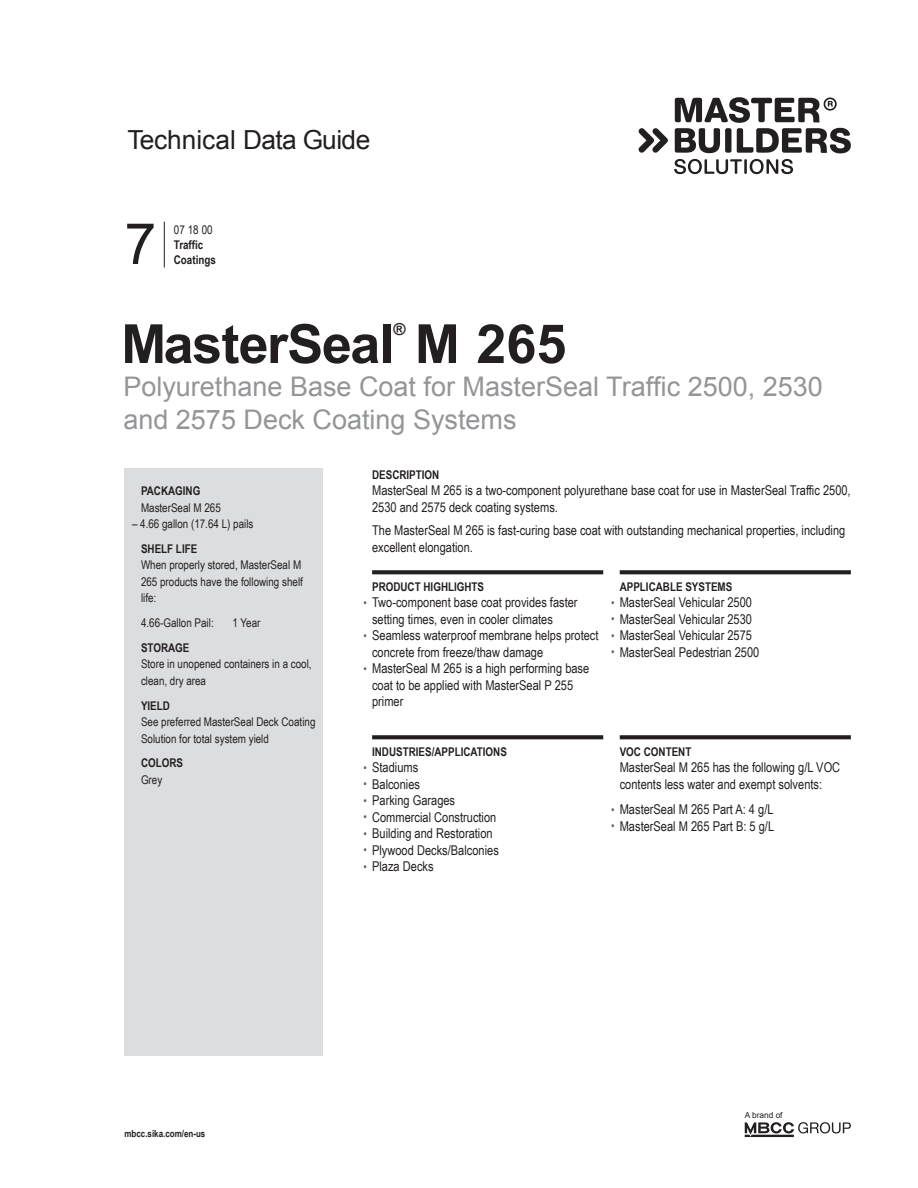
<style>
.page{position:relative;width:918px;height:1188px;background:#fff}
.page>*{position:absolute;margin:0;border:0;box-sizing:border-box;transform-origin:0 0}
.CSI_DIV__Number{font:57px "Arial";color:#231f20}
.Product_Name{font:700 54px "Arial";letter-spacing:-.025em;color:#231f20}
.Product_Name_Subhead{font:27px/33px "Arial";color:#939598}
.t1{font:26.25px "Arial";letter-spacing:-.015em;color:#231f20}
.Product_Name-2{font:700 16.5px "Arial";color:#231f20}
.Bullets_Body{font:13.5px/16.5px "Arial Narrow";color:#231f20}
.Body_Copy__Indent{font:13.5px/16.5px "Arial Narrow";color:#231f20}
.Side_Block_Body_Copy{font:12px/16.5px "Arial Narrow";color:#231f20}
.Headers_with_Rule{font:700 12px "Arial Narrow";color:#231f20}
.Side_Block_Body_Copy-2{font:700 12px "Arial Narrow";color:#231f20}
.CSI_DIV__Main{font:700 12px/15px "Arial Narrow";color:#231f20}
.Body_Copy__Indent-2{font:700 12px "Arial Narrow";color:#231f20}
.t2{font:700 9.75px "Arial Narrow";color:#231f20}
.t3{font:8.25px "Arial";color:#231f20}
.s1{font-weight:400}
.s2{font-weight:700}
.s3{font-size:12px;color:#636366}
</style>
<div class="page">
<div style="left:125px;top:469px;width:198px;height:587px;background:#dcdddf"></div>
<svg style="left:372px;top:570px;width:231px;height:4px"></svg>
<svg style="left:372px;top:735px;width:231px;height:4px"></svg>
<svg style="left:620px;top:570px;width:231px;height:4px"></svg>
<svg style="left:620px;top:735px;width:231px;height:4px"></svg>
<hr style="left:164px;top:222px;width:1px;height:45px;background:#231f20">
<svg style="left:674px;top:159px;width:119px;height:15px"></svg>
<svg style="left:639px;top:128px;width:29px;height:25px"></svg>
<svg style="left:675px;top:97px;width:176px;height:56px"></svg>
<svg style="left:745px;top:1122px;width:106px;height:15px"></svg>
<h3 class="t1" style="left:128px;top:122px;width:244px">Technical Data Guide</h3>
<p class="CSI_DIV__Number" style="left:125px;top:207px;width:33px">7</p>
<p class="CSI_DIV__Main" style="left:174px;top:222px;width:40px"><span class="s1">07 18 00<br></span>Traffic</p>
<p class="CSI_DIV__Main" style="left:174px;top:252px;width:44px">Coatings</p>
<p class="Product_Name-2" style="left:393px;top:318px;width:14px">®</p>
<p class="Product_Name" style="left:121px;top:308px;width:447px">MasterSeal M 265</p>
<p class="Product_Name_Subhead" style="left:123px;top:370px;width:701px">Polyurethane Base Coat for MasterSeal Traffic 2500, 2530 and 2575 Deck Coating Systems</p>
<p class="Side_Block_Body_Copy-2" style="left:141px;top:482px;width:61px">PACKAGING</p>
<p class="Side_Block_Body_Copy" style="left:141px;top:499px;width:81px">MasterSeal M 265</p>
<p class="Side_Block_Body_Copy" style="left:132px;top:515px;width:123px">– 4.66 gallon (17.64 L) pails</p>
<p class="Side_Block_Body_Copy" style="left:141px;top:540px;width:163px"><span class="s2">SHELF LIFE<br></span>When properly stored, MasterSeal M<br>265 products have the following shelf life:</p>
<p class="Side_Block_Body_Copy" style="left:141px;top:614px;width:74px">4.66-Gallon Pail:</p>
<p class="Side_Block_Body_Copy" style="left:233px;top:614px;width:29px">1 Year</p>
<p class="Side_Block_Body_Copy-2" style="left:141px;top:638px;width:50px">STORAGE</p>
<p class="Side_Block_Body_Copy" style="left:141px;top:655px;width:172px">Store in unopened containers in a cool, clean, dry area</p>
<p class="Side_Block_Body_Copy-2" style="left:141px;top:696px;width:30px">YIELD</p>
<p class="Side_Block_Body_Copy" style="left:141px;top:713px;width:176px">See preferred MasterSeal Deck Coating<br>Solution for total system yield</p>
<p class="Side_Block_Body_Copy-2" style="left:141px;top:754px;width:44px">COLORS</p>
<p class="Side_Block_Body_Copy" style="left:141px;top:771px;width:23px">Grey</p>
<p class="Body_Copy__Indent-2" style="left:372px;top:466px;width:69px">DESCRIPTION</p>
<p class="Body_Copy__Indent" style="left:372px;top:482px;width:480px">MasterSeal M 265 is a two-component polyurethane base coat for use in MasterSeal Traffic 2500,<br>2530 and 2575 deck coating systems.</p>
<p class="Body_Copy__Indent" style="left:372px;top:522px;width:475px">The MasterSeal M 265 is fast-curing base coat with outstanding mechanical properties, including excellent elongation.</p>
<p class="Headers_with_Rule" style="left:372px;top:578px;width:114px">PRODUCT HIGHLIGHTS</p>
<p class="Bullets_Body" style="left:372px;top:594px;width:207px;text-indent:-9px"><span class="s3">•</span> Two-component base coat provides faster setting times, even in cooler climates</p>
<p class="Bullets_Body" style="left:372px;top:627px;width:228px;text-indent:-9px"><span class="s3">•</span> Seamless waterproof membrane helps protect concrete from freeze/thaw damage</p>
<p class="Bullets_Body" style="left:372px;top:660px;width:219px;text-indent:-9px"><span class="s3">•</span> MasterSeal M 265 is a high performing base coat to be applied with MasterSeal P 255 primer</p>
<p class="Headers_with_Rule" style="left:372px;top:743px;width:136px">INDUSTRIES/APPLICATIONS</p>
<p class="Bullets_Body" style="left:363px;top:759px;width:56px"><span class="s3">•</span> Stadiums</p>
<p class="Bullets_Body" style="left:363px;top:775px;width:58px"><span class="s3">•</span> Balconies</p>
<p class="Bullets_Body" style="left:363px;top:792px;width:93px"><span class="s3">•</span> Parking Garages</p>
<p class="Bullets_Body" style="left:363px;top:808px;width:134px"><span class="s3">•</span> Commercial Construction</p>
<p class="Bullets_Body" style="left:363px;top:825px;width:131px"><span class="s3">•</span> Building and Restoration</p>
<p class="Bullets_Body" style="left:363px;top:841px;width:137px"><span class="s3">•</span> Plywood Decks/Balconies</p>
<p class="Bullets_Body" style="left:363px;top:858px;width:72px"><span class="s3">•</span> Plaza Decks</p>
<p class="Headers_with_Rule" style="left:620px;top:578px;width:114px">APPLICABLE SYSTEMS</p>
<p class="Bullets_Body" style="left:611px;top:594px;width:142px"><span class="s3">•</span> MasterSeal Vehicular 2500</p>
<p class="Bullets_Body" style="left:611px;top:610px;width:142px"><span class="s3">•</span> MasterSeal Vehicular 2530</p>
<p class="Bullets_Body" style="left:611px;top:627px;width:142px"><span class="s3">•</span> MasterSeal Vehicular 2575</p>
<p class="Bullets_Body" style="left:611px;top:643px;width:150px"><span class="s3">•</span> MasterSeal Pedestrian 2500</p>
<p class="Headers_with_Rule" style="left:620px;top:743px;width:73px">VOC CONTENT</p>
<p class="Body_Copy__Indent" style="left:620px;top:759px;width:222px">MasterSeal M 265 has the following g/L VOC contents less water and exempt solvents:</p>
<p class="Bullets_Body" style="left:611px;top:801px;width:164px"><span class="s3">•</span> MasterSeal M 265 Part A: 4 g/L</p>
<p class="Bullets_Body" style="left:611px;top:817px;width:165px"><span class="s3">•</span> MasterSeal M 265 Part B: 5 g/L</p>
<p class="t2" style="left:125px;top:1126px;width:82px">mbcc.sika.com/en-us</p>
<p class="t3" style="left:745px;top:1110px;width:39px">A brand of</p>
</div>
